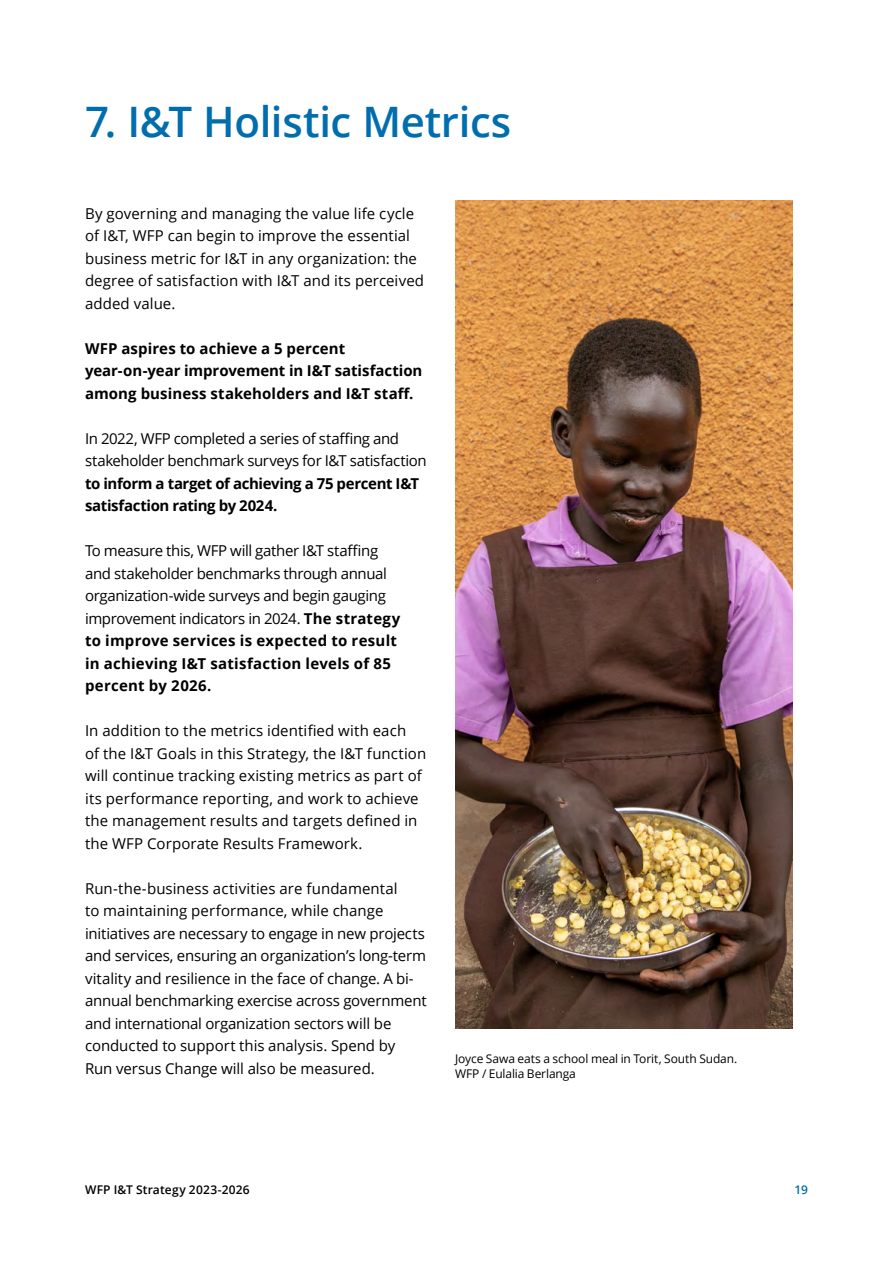
<style>
.page{position:relative;width:893px;height:1263px;background:#fff}
.page>*{position:absolute;margin:0;border:0;box-sizing:border-box;transform-origin:0 0}
.t1{font:600 42px "Open Sans";letter-spacing:-.005em;color:#006eae}
.t2{font:15px/22.5px "Open Sans";color:#000}
.t3{font:15px/22.5px "Open Sans";letter-spacing:-.025em;color:#000}
.t4{font:700 15px/22.5px "Open Sans";letter-spacing:-.005em;color:#000}
.t5{font:700 15px/22.5px "Open Sans";letter-spacing:-.025em;color:#000}
.t6{font:12px/15px "Open Sans";letter-spacing:-.01em;color:#000}
.t7{font:600 12px "Open Sans";letter-spacing:.015em;color:#000}
.t8{font:600 12px "Open Sans";color:#006eae}
.s1{font-weight:700}
</style>
<div class="page">
<img style="left:455px;top:200px;width:337px;height:829px">
<h1 class="t1" style="left:85px;top:93px;width:428px">7. I&amp;T Holistic Metrics</h1>
<p class="t2" style="left:85px;top:202px;width:341px">By governing and managing the value life cycle of I&amp;T, WFP can begin to improve the essential business metric for I&amp;T in any organization: the degree of satisfaction with I&amp;T and its perceived added value.</p>
<p class="t4" style="left:85px;top:337px;width:339px">WFP aspires to achieve a 5 percent year-on-year improvement in I&amp;T satisfaction among business stakeholders and I&amp;T staff.</p>
<p class="t3" style="left:85px;top:427px;width:343px">In 2022, WFP completed a series of staffing and stakeholder benchmark surveys for I&amp;T satisfaction</p>
<p class="t5" style="left:85px;top:472px;width:336px">to inform a target of achieving a 75 percent I&amp;T satisfaction rating by 2024.</p>
<p class="t3" style="left:85px;top:539px;width:317px">To measure this, WFP will gather I&amp;T staffing and stakeholder benchmarks through annual organization-wide surveys and begin gauging improvement indicators in 2024. <span class="s1">The strategy to improve services is expected to result in achieving I&amp;T satisfaction levels of 85 percent by 2026.</span></p>
<p class="t2" style="left:85px;top:719px;width:343px">In addition to the metrics identified with each<br>of the I&amp;T Goals in this Strategy, the I&amp;T function will continue tracking existing metrics as part of its performance reporting, and work to achieve the management results and targets defined in the WFP Corporate Results Framework.</p>
<p class="t2" style="left:85px;top:877px;width:343px">Run-the-business activities are fundamental<br>to maintaining performance, while change initiatives are necessary to engage in new projects and services, ensuring an organization’s long-term vitality and resilience in the face of change. A bi&shy;annual benchmarking exercise across government and international organization sectors will be conducted to support this analysis. Spend by<br>Run versus Change will also be measured.</p>
<p class="t6" style="left:455px;top:1051px;width:284px">Joyce Sawa eats a school meal in Torit, South Sudan.<br>WFP / Eulalia Berlanga</p>
<p class="t7" style="left:85px;top:1181px;width:166px">WFP I&amp;T Strategy 2023-2026</p>
<p class="t8" style="left:794px;top:1181px;width:15px">19</p>
</div>
